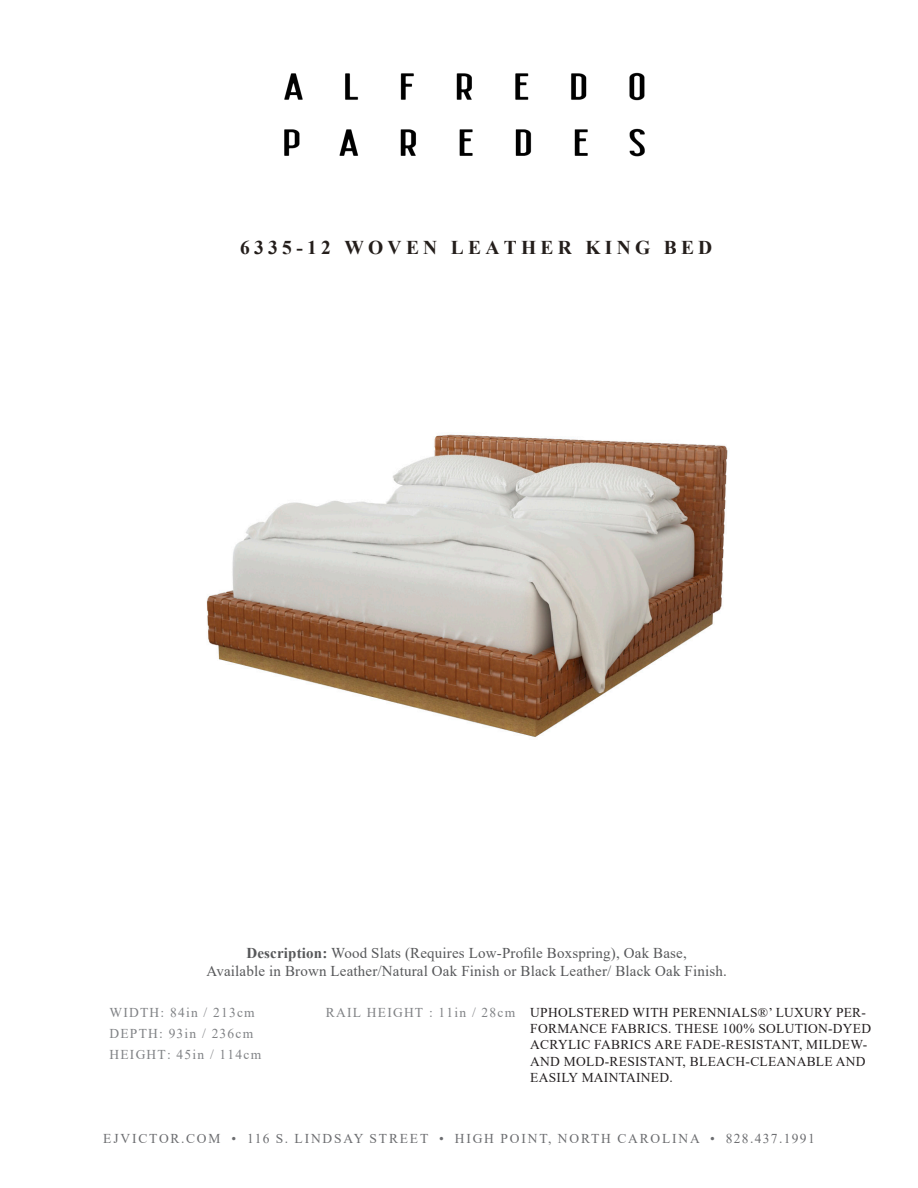
<style>
.page{position:relative;width:918px;height:1188px;background:#fff}
.page>*{position:absolute;margin:0;border:0;box-sizing:border-box;transform-origin:0 0}
.t1{font:700 19.5px "Times New Roman";letter-spacing:.22em;color:#241e1b}
.t2{font:15px "Times New Roman";letter-spacing:.01em;color:#57585a}
.t3{font:13.5px/16.4px "Times New Roman";letter-spacing:.02em;color:#231f20}
.t4{font:13.5px/21px "Times New Roman";letter-spacing:.09em;color:#808285}
.t5{font:13.5px "Times New Roman";letter-spacing:.135em;color:#6c6d70}
.s1{font-weight:700}
</style>
<div class="page">
<img style="left:206px;top:434px;width:522px;height:303px">
<img style="left:284px;top:73px;width:361px;height:84px">
<p class="t1" style="left:240px;top:233px;width:474px">6335-12 WOVEN LEATHER KING BED</p>
<p class="t2" style="left:246px;top:942px;width:442px"><span class="s1">Description:</span> Wood Slats (Requires Low-Profile Boxspring), Oak Base,</p>
<p class="t2" style="left:207px;top:960px;width:522px">Available in Brown Leather/Natural Oak Finish or Black Leather/ Black Oak Finish.</p>
<p class="t4" style="left:110px;top:1002px;width:153px">WIDTH: 84in / 213cm<br>DEPTH: 93in / 236cm<br>HEIGHT: 45in / 114cm</p>
<p class="t4" style="left:326px;top:1002px;width:191px">RAIL HEIGHT : 11in / 28cm</p>
<p class="t3" style="left:530px;top:1004px;width:342px">UPHOLSTERED WITH PERENNIALS®’ LUXURY PER-FORMANCE FABRICS. THESE 100% SOLUTION-DYED ACRYLIC FABRICS ARE FADE-RESISTANT, MILDEW-AND MOLD-RESISTANT, BLEACH-CLEANABLE AND EASILY MAINTAINED.</p>
<p class="t5" style="left:103px;top:1128px;width:713px">EJVICTOR.COM • 116 S. LINDSAY STREET • HIGH POINT, NORTH CAROLINA • 828.437.1991</p>
</div>
